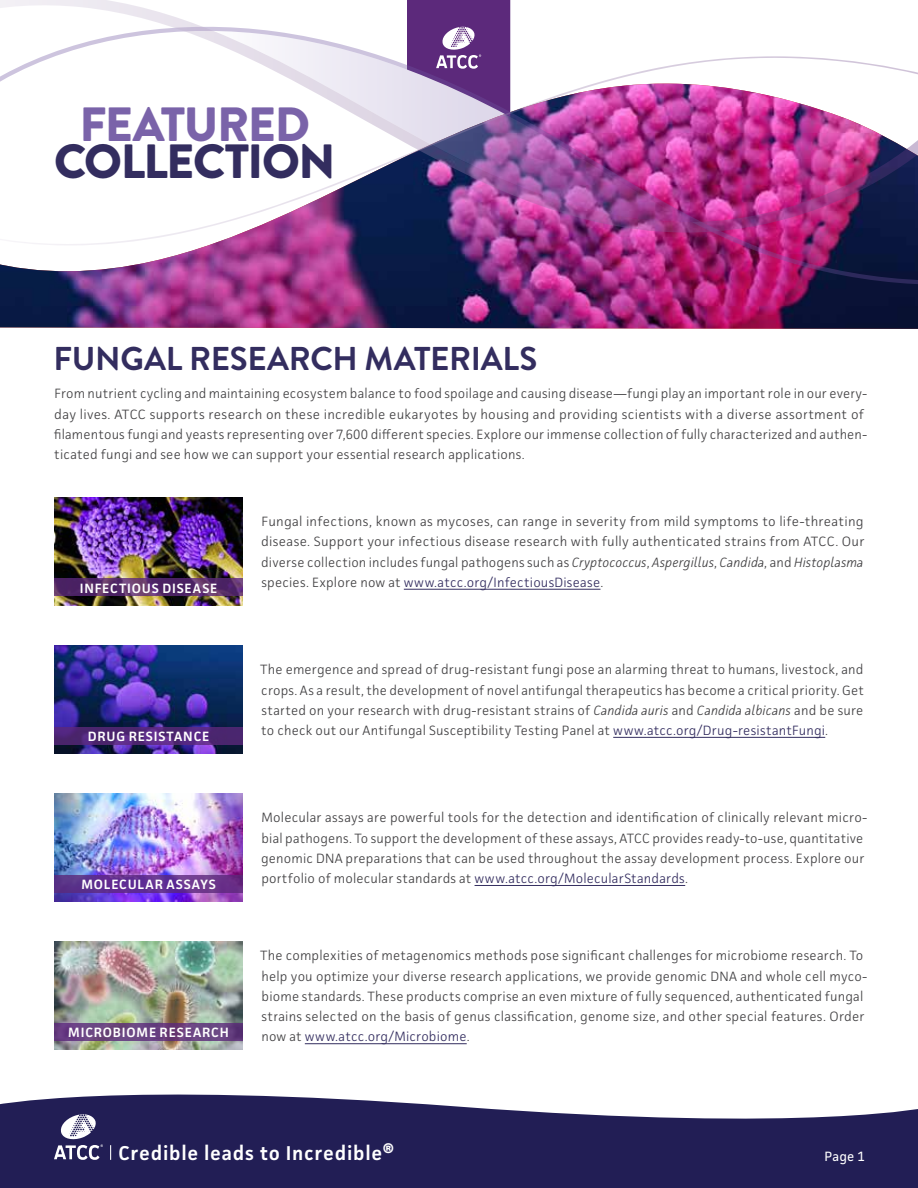
<style>
.page{position:relative;width:918px;height:1188px;background:#fff}
.page>*{position:absolute;margin:0;border:0;box-sizing:border-box;transform-origin:0 0}
.t1{font:900 48px "Brandon Grotesque";letter-spacing:-.03em;color:#332d5f}
.t2{font:900 48px "Brandon Grotesque";letter-spacing:-.03em;color:#7a63a9}
.t3{font:700 33px "Brandon Grotesque";letter-spacing:-.01em;color:#332d5f}
.t4{font:600 20.1px "Facit";letter-spacing:.035em;color:#fff}
.t5{font:300 13.5px/20.2px "Facit";letter-spacing:.015em;color:#414042}
.t6{font:600 13.5px "Facit";letter-spacing:.06em;color:#fff}
.t7{font:300 13.5px "Facit";letter-spacing:.015em;color:#332d5f}
.t8{font:13.5px "Facit";color:#fff}
.s1{font-style:italic}
.s2{color:#332d5f}
.s3{color:#414042}
</style>
<div class="page">
<img style="left:0;top:287px;width:918px;height:42px">
<img style="left:0;top:246px;width:918px;height:41px">
<svg style="left:0;top:0;width:511px;height:56px"></svg>
<img style="left:0;top:56px;width:918px;height:190px">
<svg style="left:0;top:1094px;width:918px;height:94px;background:#403c6c"></svg>
<svg style="left:54px;top:1112px;width:49px;height:48px"></svg>
<svg style="left:110px;top:1145px;width:1px;height:15px"></svg>
<svg style="left:407px;top:0;width:103px;height:117px;background:#825c9b"></svg>
<hr style="left:404px;top:589px;width:197px;height:1px;background:#332d5f">
<img style="left:54px;top:497px;width:189px;height:108px">
<svg style="left:54px;top:578px;width:189px;height:18px;background:#582e6a"></svg>
<hr style="left:613px;top:737px;width:212px;height:1px;background:#332d5f">
<img style="left:54px;top:646px;width:189px;height:108px">
<svg style="left:54px;top:727px;width:189px;height:18px;background:#512778"></svg>
<hr style="left:475px;top:885px;width:210px;height:1px;background:#332d5f">
<img style="left:54px;top:794px;width:189px;height:108px">
<svg style="left:54px;top:875px;width:189px;height:18px;background:#62318e"></svg>
<hr style="left:305px;top:1043px;width:162px;height:1px;background:#332d5f">
<img style="left:54px;top:942px;width:189px;height:108px">
<svg style="left:54px;top:1023px;width:189px;height:18px;background:#68417f"></svg>
<h1 class="t2" style="left:80px;top:90px;width:232px">FEATURED</h1>
<h1 class="t1" style="left:54px;top:128px;width:283px">COLLECTION</h1>
<h2 class="t3" style="left:54px;top:336px;width:485px">FUNGAL RESEARCH MATERIALS</h2>
<p class="t5" style="left:54px;top:383px;width:815px">From nutrient cycling and maintaining ecosystem balance to food spoilage and causing disease—fungi play an important role in our every&shy;day lives. ATCC supports research on these incredible eukaryotes by housing and providing scientists with a diverse assortment of filamentous fungi and yeasts representing over 7,600 different species. Explore our immense collection of fully characterized and authen&shy;ticated fungi and see how we can support your essential research applications.</p>
<p class="t6" style="left:80px;top:580px;width:139px">INFECTIOUS DISEASE</p>
<p class="t6" style="left:88px;top:728px;width:123px">DRUG RESISTANCE</p>
<p class="t5" style="left:261px;top:511px;width:605px;text-align:justify">Fungal infections, known as mycoses, can range in severity from mild symptoms to life-threating disease. Support your infectious disease research with fully authenticated strains from ATCC. Our diverse collection includes fungal pathogens such as <span class="s1">Cryptococcus</span>, <span class="s1">Aspergillus</span>, <span class="s1">Candida</span>, and <span class="s1">Histoplasma </span>species. Explore now at <span class="s2">www.atcc.org/InfectiousDisease</span>.</p>
<p class="t5" style="left:260px;top:659px;width:605px;text-align:justify">The emergence and spread of drug-resistant fungi pose an alarming threat to humans, livestock, and crops. As a result, the development of novel antifungal therapeutics has become a critical priority. Get started on your research with drug-resistant strains of <span class="s1">Candida auris</span> and <span class="s1">Candida albicans</span> and be sure to check out our Antifungal Susceptibility Testing Panel at <span class="s2">www.atcc.org/Drug-resistantFungi</span>.</p>
<p class="t5" style="left:261px;top:807px;width:608px">Molecular assays are powerful tools for the detection and identification of clinically relevant micro&shy;bial pathogens. To support the development of these assays, ATCC provides ready-to-use, quantitative genomic DNA preparations that can be used throughout the assay development process. Explore our</p>
<p class="t6" style="left:81px;top:876px;width:136px">MOLECULAR ASSAYS</p>
<p class="t5" style="left:261px;top:868px;width:428px">portfolio of molecular standards at <span class="s2">www.atcc.org/MolecularStandards</span>.</p>
<p class="t5" style="left:260px;top:945px;width:608px">The complexities of metagenomics methods pose significant challenges for microbiome research. To help you optimize your diverse research applications, we provide genomic DNA and whole cell myco&shy;biome standards. These products comprise an even mixture of fully sequenced, authenticated fungal strains selected on the basis of genus classification, genome size, and other special features. Order</p>
<p class="t6" style="left:68px;top:1024px;width:162px">MICROBIOME RESEARCH</p>
<p class="t7" style="left:261px;top:1028px;width:210px"><span class="s3">now at</span> www.atcc.org/Microbiome<span class="s3">.</span></p>
<h3 class="t4" style="left:118px;top:1141px;width:277px">Credible leads to Incredible®</h3>
<p class="t8" style="left:824px;top:1148px;width:42px">Page 1</p>
</div>
